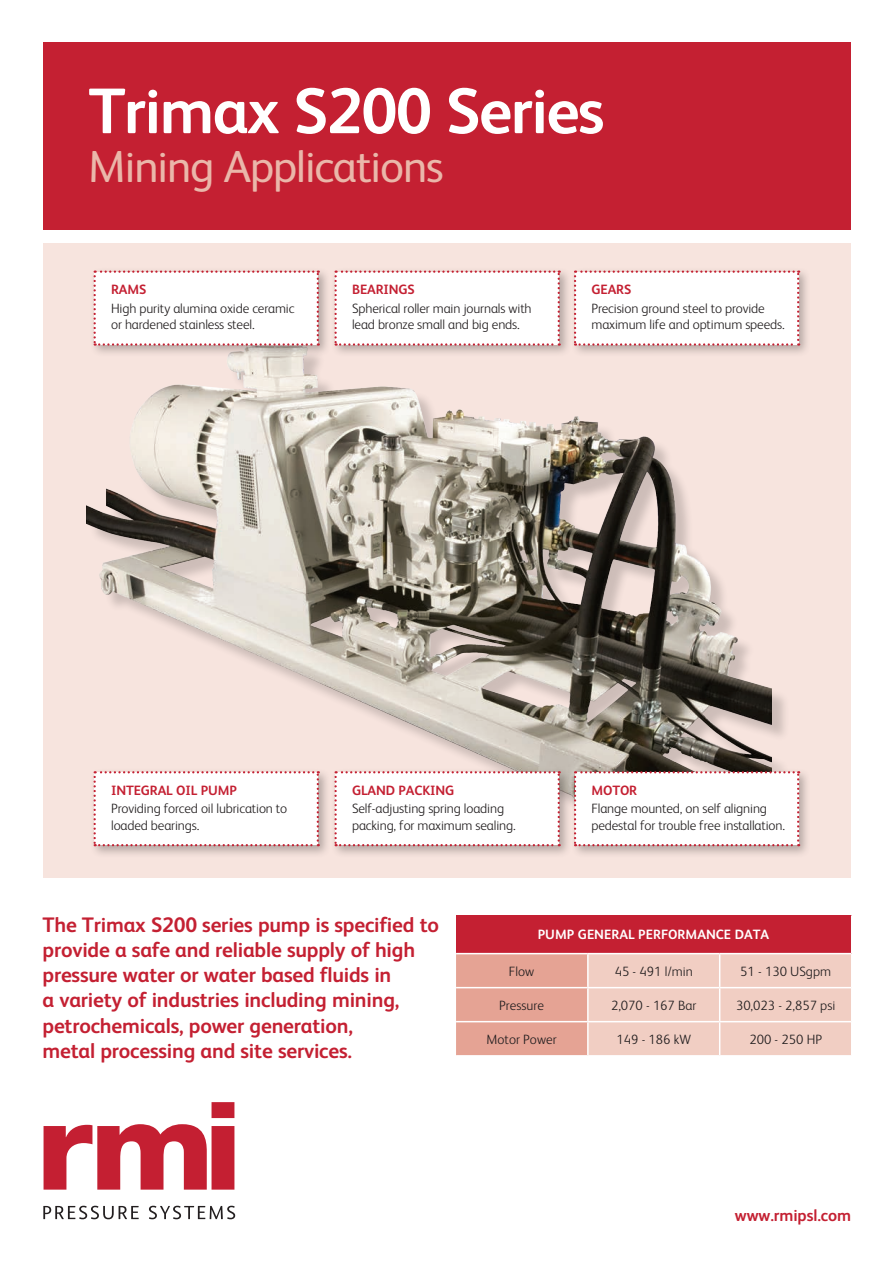
<style>
.page{position:relative;width:893px;height:1263px;background:#fff}
.page>*{position:absolute;margin:0;border:0;box-sizing:border-box;transform-origin:0 0}
.t1{font:700 64.5px "FS Albert";letter-spacing:-.025em;color:#fff}
.t2{font:45px "FS Albert";letter-spacing:-.025em;color:#eab7aa}
.t3{font:700 21px/25.2px "FS Albert";letter-spacing:-.01em;color:#c42032}
.t4{font:700 16.5px "FS Albert";letter-spacing:-.005em;color:#c42032}
.t5{font:300 13.5px/16.2px "FS Albert";letter-spacing:-.01em;color:#231f20}
.t6{font:700 13.5px "FS Albert";letter-spacing:-.01em;color:#c42032}
.t7{font:700 13.5px "FS Albert";color:#fff}
</style>
<div class="page">
<div style="left:43px;top:243px;width:807px;height:635px;background:#f7e4de"></div>
<div style="left:43px;top:43px;width:807px;height:187px;background:#c42032"></div>
<div style="left:89px;top:345px;width:701px;height:488px;background:#231f20;opacity:.2"></div>
<img style="left:86px;top:345px;width:686px;height:469px">
<div style="left:90px;top:267px;width:241px;height:91px;background:#231f20;opacity:.31"></div>
<svg style="left:94px;top:270px;width:225px;height:76px;background:#fcf6f7"></svg>
<div style="left:90px;top:768px;width:241px;height:90px;background:#231f20;opacity:.31"></div>
<div style="left:94px;top:771px;width:225px;height:75px;background:#fff"></div>
<div style="left:331px;top:267px;width:241px;height:91px;background:#231f20;opacity:.31"></div>
<svg style="left:334px;top:270px;width:226px;height:76px;background:#fcf6f7"></svg>
<div style="left:331px;top:768px;width:241px;height:90px;background:#231f20;opacity:.31"></div>
<div style="left:334px;top:771px;width:226px;height:75px;background:#fff"></div>
<div style="left:570px;top:267px;width:241px;height:91px;background:#231f20;opacity:.31"></div>
<svg style="left:574px;top:270px;width:225px;height:76px;background:#fcf6f7"></svg>
<div style="left:570px;top:768px;width:241px;height:90px;background:#231f20;opacity:.31"></div>
<div style="left:574px;top:771px;width:225px;height:75px;background:#fff"></div>
<svg style="left:44px;top:1102px;width:190px;height:87px"></svg>
<svg style="left:43px;top:1206px;width:96px;height:13px"></svg>
<svg style="left:149px;top:1206px;width:86px;height:13px"></svg>
<div style="left:456px;top:915px;width:395px;height:39px;background:#c42032"></div>
<svg style="left:456px;top:954px;width:395px;height:101px;background:#edc0b4"></svg>
<hr style="left:456px;top:953px;width:132px;height:1px;background:#fff">
<hr style="left:588px;top:953px;width:132px;height:1px;background:#fff">
<hr style="left:587px;top:954px;width:2px;height:33px;background:#fff">
<hr style="left:720px;top:953px;width:131px;height:1px;background:#fff">
<hr style="left:719px;top:954px;width:1px;height:33px;background:#fff">
<hr style="left:456px;top:987px;width:132px;height:1px;background:#fff">
<hr style="left:588px;top:987px;width:132px;height:1px;background:#fff">
<hr style="left:587px;top:988px;width:2px;height:33px;background:#fff">
<hr style="left:720px;top:987px;width:131px;height:1px;background:#fff">
<hr style="left:719px;top:988px;width:1px;height:33px;background:#fff">
<hr style="left:456px;top:1021px;width:132px;height:1px;background:#fff">
<hr style="left:588px;top:1021px;width:132px;height:1px;background:#fff">
<hr style="left:587px;top:1022px;width:2px;height:33px;background:#fff">
<hr style="left:720px;top:1021px;width:131px;height:1px;background:#fff">
<hr style="left:719px;top:1022px;width:1px;height:33px;background:#fff">
<p class="t1" style="left:88px;top:75px;width:518px">Trimax S200 Series</p>
<p class="t2" style="left:88px;top:142px;width:357px">Mining Applications</p>
<p class="t6" style="left:111px;top:282px;width:37px">RAMS</p>
<p class="t5" style="left:111px;top:300px;width:185px">High purity alumina oxide ceramic or hardened stainless steel.</p>
<p class="t6" style="left:352px;top:282px;width:64px">BEARINGS</p>
<p class="t5" style="left:352px;top:300px;width:181px">Spherical roller main journals with lead bronze small and big ends.</p>
<p class="t6" style="left:591px;top:282px;width:41px">GEARS</p>
<p class="t5" style="left:591px;top:300px;width:195px">Precision ground steel to provide maximum life and optimum speeds.</p>
<p class="t6" style="left:111px;top:783px;width:127px">INTEGRAL OIL PUMP</p>
<p class="t5" style="left:111px;top:801px;width:178px">Providing forced oil lubrication to loaded bearings.</p>
<p class="t6" style="left:352px;top:783px;width:104px">GLAND PACKING</p>
<p class="t5" style="left:352px;top:801px;width:165px">Self-adjusting spring loading packing, for maximum sealing.</p>
<p class="t6" style="left:591px;top:783px;width:47px">MOTOR</p>
<p class="t5" style="left:591px;top:801px;width:195px">Flange mounted, on self aligning pedestal for trouble free installation.</p>
<p class="t3" style="left:43px;top:912px;width:398px">The Trimax S200 series pump is specified to</p>
<p class="t3" style="left:43px;top:937px;width:374px">provide a safe and reliable supply of high</p>
<p class="t3" style="left:43px;top:962px;width:358px">pressure water or water based fluids in a variety of industries including mining,</p>
<p class="t3" style="left:43px;top:1013px;width:312px">petrochemicals, power generation, metal processing and site services.</p>
<p class="t7" style="left:538px;top:927px;width:233px">PUMP GENERAL PERFORMANCE DATA</p>
<p class="t5" style="left:509px;top:963px;width:27px">Flow</p>
<p class="t5" style="left:615px;top:963px;width:79px">45 - 491 l/min</p>
<p class="t5" style="left:740px;top:963px;width:92px">51 - 130 USgpm</p>
<p class="t5" style="left:499px;top:997px;width:46px">Pressure</p>
<p class="t5" style="left:611px;top:997px;width:87px">2,070 - 167 Bar</p>
<p class="t5" style="left:736px;top:997px;width:101px">30,023 - 2,857 psi</p>
<p class="t5" style="left:487px;top:1031px;width:72px">Motor Power</p>
<p class="t5" style="left:617px;top:1031px;width:76px">149 - 186 kW</p>
<p class="t5" style="left:749px;top:1031px;width:74px">200 - 250 HP</p>
<p class="t4" style="left:735px;top:1206px;width:118px">www.rmipsl.com</p>
</div>
